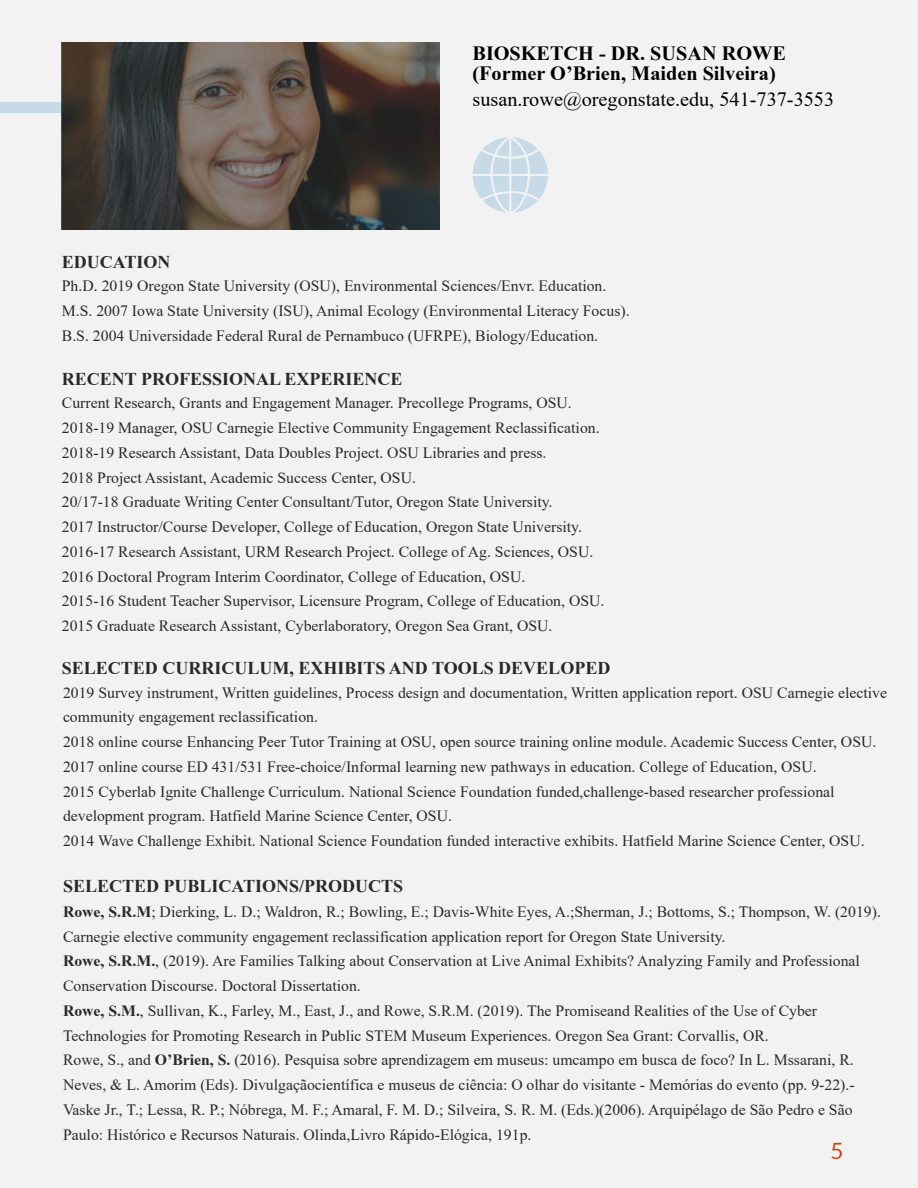
<style>
.page{position:relative;width:918px;height:1188px;background:#f2f2f2}
.page>*{position:absolute;margin:0;border:0;box-sizing:border-box;transform-origin:0 0}
.t1{font:22.5px "Lato";color:#d73f09}
.t2{font:700 20.25px/20.2px "Times New Roman";color:#000}
.t3{font:20.25px "Times New Roman";color:#000}
.t4{font:700 18px "Times New Roman";color:#292929}
.t5{font:15.75px/24.8px "Times New Roman";color:#292929}
.s1{font-weight:700}
</style>
<div class="page">
<div style="left:0;top:103px;width:62px;height:10px;background:#c6dae7"></div>
<img style="left:62px;top:43px;width:378px;height:187px">
<svg style="left:473px;top:137px;width:75px;height:75px"></svg>
<p class="t4" style="left:62px;top:252px;width:110px">EDUCATION</p>
<p class="t2" style="left:472px;top:43px;width:315px">BIOSKETCH - DR. SUSAN ROWE (Former O’Brien, Maiden Silveira)</p>
<p class="t3" style="left:472px;top:88px;width:363px">susan.rowe@oregonstate.edu, 541-737-3553</p>
<p class="t5" style="left:62px;top:274px;width:569px">Ph.D. 2019 Oregon State University (OSU), Environmental Sciences/Envr. Education.<br>M.S. 2007 Iowa State University (ISU), Animal Ecology (Environmental Literacy Focus).<br>B.S. 2004 Universidade Federal Rural de Pernambuco (UFRPE), Biology/Education.</p>
<p class="t4" style="left:62px;top:369px;width:342px">RECENT PROFESSIONAL EXPERIENCE</p>
<p class="t5" style="left:62px;top:391px;width:544px">Current Research, Grants and Engagement Manager. Precollege Programs, OSU.<br>2018-19 Manager, OSU Carnegie Elective Community Engagement Reclassification.<br>2018-19 Research Assistant, Data Doubles Project. OSU Libraries and press.<br>2018 Project Assistant, Academic Success Center, OSU.<br>20/17-18 Graduate Writing Center Consultant/Tutor, Oregon State University.<br>2017 Instructor/Course Developer, College of Education, Oregon State University.<br>2016-17 Research Assistant, URM Research Project. College of Ag. Sciences, OSU.<br>2016 Doctoral Program Interim Coordinator, College of Education, OSU.<br>2015-16 Student Teacher Supervisor, Licensure Program, College of Education, OSU.<br>2015 Graduate Research Assistant, Cyberlaboratory, Oregon Sea Grant, OSU.</p>
<p class="t4" style="left:62px;top:658px;width:550px">SELECTED CURRICULUM, EXHIBITS AND TOOLS DEVELOPED</p>
<p class="t5" style="left:63px;top:680px;width:826px">2019 Survey instrument, Written guidelines, Process design and documentation, Written application report. OSU Carnegie elective community engagement reclassification.<br>2018 online course Enhancing Peer Tutor Training at OSU, open source training online module. Academic Success Center, OSU.<br>2017 online course ED 431/531 Free-choice/Informal learning new pathways in education. College of Education, OSU.<br>2015 Cyberlab Ignite Challenge Curriculum. National Science Foundation funded,challenge-based researcher professional development program. Hatfield Marine Science Center, OSU.<br>2014 Wave Challenge Exhibit. National Science Foundation funded interactive exhibits. Hatfield Marine Science Center, OSU.</p>
<p class="t4" style="left:63px;top:876px;width:342px">SELECTED PUBLICATIONS/PRODUCTS</p>
<p class="t5" style="left:63px;top:899px;width:819px"><span class="s1">Rowe, S.R.M</span>; Dierking, L. D.; Waldron, R.; Bowling, E.; Davis-White Eyes, A.;Sherman, J.; Bottoms, S.; Thompson, W. (2019).<br>Carnegie elective community engagement reclassification application report for Oregon State University.<br><span class="s1">Rowe, S.R.M.</span>, (2019). Are Families Talking about Conservation at Live Animal Exhibits? Analyzing Family and Professional Conservation Discourse. Doctoral Dissertation.<br><span class="s1">Rowe, S.M.</span>, Sullivan, K., Farley, M., East, J., and Rowe, S.R.M. (2019). The Promiseand Realities of the Use of Cyber Technologies for Promoting Research in Public STEM Museum Experiences. Oregon Sea Grant: Corvallis, OR.<br>Rowe, S., and <span class="s1">O’Brien, S.</span> (2016). Pesquisa sobre aprendizagem em museus: umcampo em busca de foco? In L. Mssarani, R.<br>Neves, &amp; L. Amorim (Eds). Divulgaçãocientífica e museus de ciência: O olhar do visitante - Memórias do evento (pp. 9-22).- Vaske Jr., T.; Lessa, R. P.; Nóbrega, M. F.; Amaral, F. M. D.; Silveira, S. R. M. (Eds.)(2006). Arquipélago de São Pedro e São Paulo: Histórico e Recursos Naturais. Olinda,Livro Rápido-Elógica, 191p.</p>
<h1 class="t1" style="left:830px;top:1138px;width:15px">5</h1>
</div>
